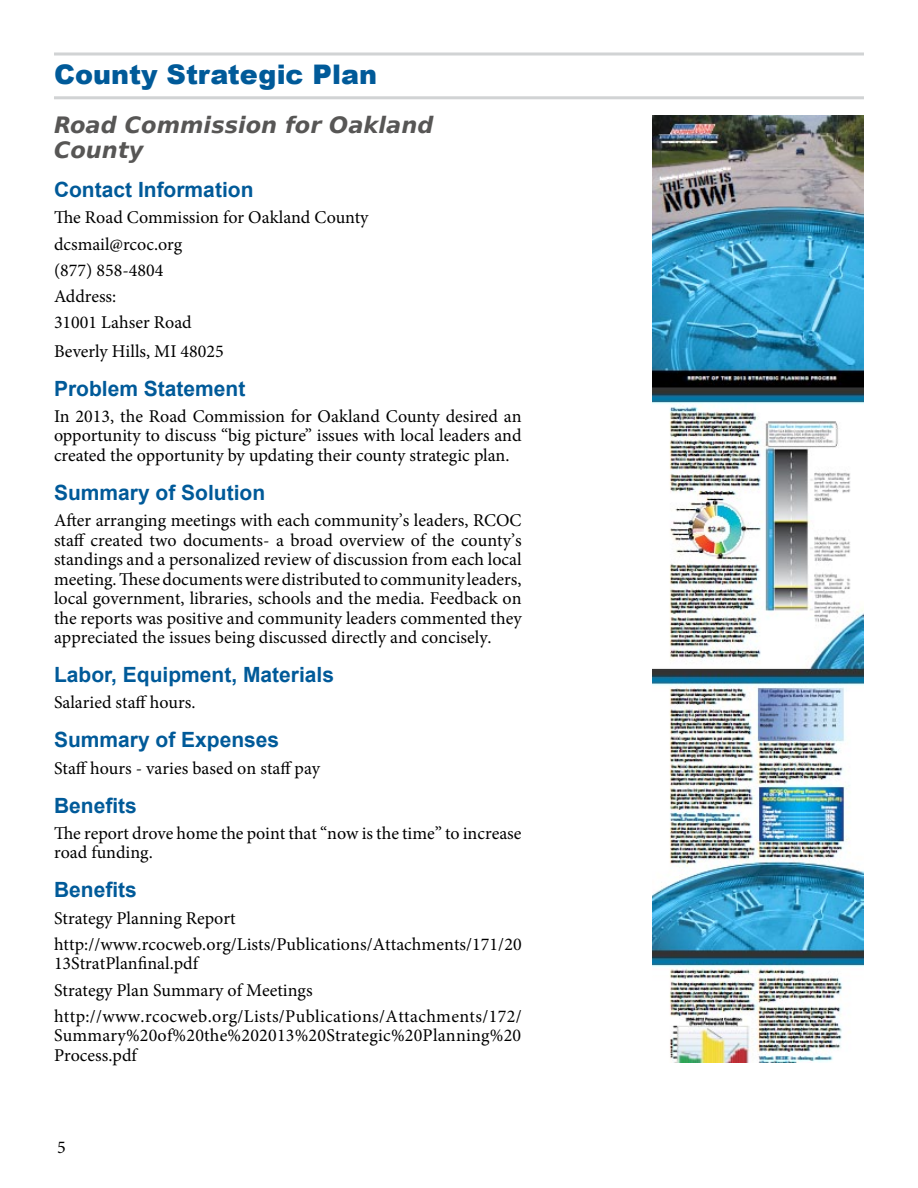
<style>
.page{position:relative;width:918px;height:1188px;background:#fff}
.page>*{position:absolute;margin:0;border:0;box-sizing:border-box;transform-origin:0 0}
.t1{font:900 27px "Arial";color:#005a99}
.t2{font:italic 700 22.5px/25.5px "Bitstream Vera Sans";color:#575655}
.t3{font:700 21px "Arial";color:#005a99}
.t4{font:18px/19.5px "Minion Pro";color:#000}
.t5{font:18px/26.2px "Minion Pro";letter-spacing:.02em;color:#000}
</style>
<div class="page">
<img style="left:653px;top:116px;width:211px;height:947px">
<hr style="left:54px;top:52px;width:810px;height:4px;background:#dcddde">
<hr style="left:54px;top:96px;width:810px;height:3px;background:#d1d3d4">
<h1 class="t1" style="left:54px;top:55px;width:325px">County Strategic Plan</h1>
<p class="t2" style="left:54px;top:112px;width:381px">Road Commission for Oakland<br>County</p>
<p class="t3" style="left:54px;top:176px;width:201px">Contact Information</p>
<p class="t4" style="left:54px;top:205px;width:316px;line-height:26.2px">The Road Commission for Oakland County dcsmail@rcoc.org<br>(877) 858-4804<br>Address:<br>31001 Lahser Road</p>
<p class="t4" style="left:54px;top:341px;width:171px">Beverly Hills, MI 48025</p>
<p class="t3" style="left:54px;top:374px;width:193px">Problem Statement</p>
<p class="t4" style="left:54px;top:407px;width:469px;text-align:justify">In 2013, the Road Commission for Oakland County desired an opportunity to discuss “big picture” issues with local leaders and created the opportunity by updating their county strategic plan.</p>
<p class="t3" style="left:54px;top:479px;width:213px">Summary of Solution</p>
<p class="t4" style="left:54px;top:511px;width:469px;text-align:justify">After arranging meetings with each community’s leaders, RCOC staff created two documents- a broad overview of the county’s standings and a personalized review of discussion from each local meeting. These documents were distributed to community leaders, local government, libraries, schools and the media. Feedback on the reports was positive and community leaders commented they appreciated the issues being discussed directly and concisely.</p>
<p class="t3" style="left:54px;top:661px;width:282px">Labor, Equipment, Materials</p>
<p class="t4" style="left:54px;top:693px;width:143px">Salaried staff hours.</p>
<p class="t3" style="left:54px;top:726px;width:227px">Summary of Expenses</p>
<p class="t4" style="left:54px;top:758px;width:268px">Staff hours - varies based on staff pay</p>
<p class="t3" style="left:54px;top:791px;width:84px">Benefits</p>
<p class="t4" style="left:54px;top:824px;width:469px">The report drove home the point that “now is the time” to increase road funding.</p>
<p class="t3" style="left:54px;top:876px;width:84px">Benefits</p>
<p class="t4" style="left:54px;top:905px;width:469px;line-height:26.2px">Strategy Planning Report http://www.rcocweb.org/Lists/Publications/Attachments/171/20</p>
<p class="t5" style="left:54px;top:951px;width:469px">13StratPlanfinal.pdf<br>Strategy Plan Summary of Meetings http://www.rcocweb.org/Lists/Publications/Attachments/172/</p>
<p class="t4" style="left:54px;top:1026px;width:469px">Summary%20of%20the%202013%20Strategic%20Planning%20<br>Process.pdf</p>
<p class="t4" style="left:57px;top:1138px;width:10px">5</p>
</div>
